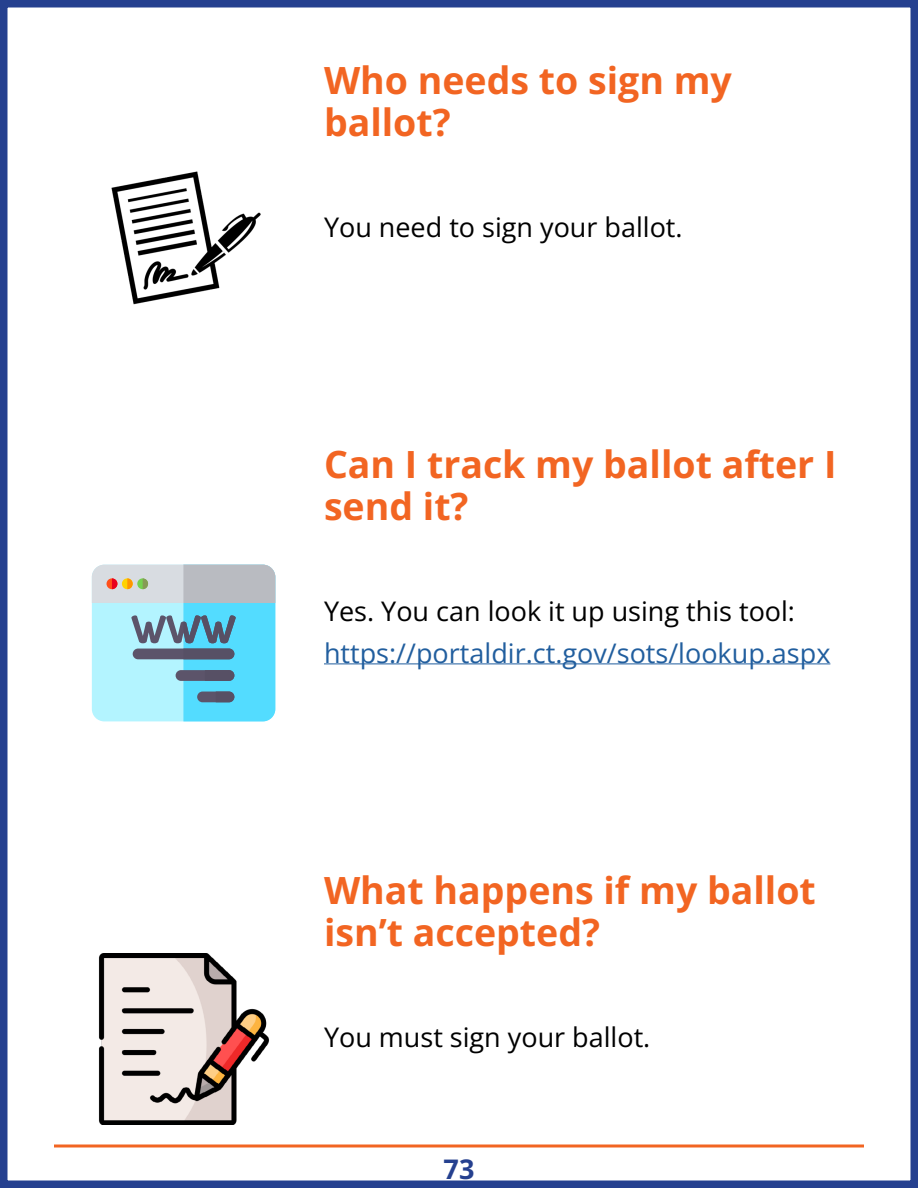
<style>
.page{position:relative;width:918px;height:1188px;background:#fff}
.page>*{position:absolute;margin:0;border:0;box-sizing:border-box;transform-origin:0 0}
.t1{font:700 37.5px/42px "Open Sans";color:#f26522}
.t2{font:27px/42px "Open Sans";color:#215e9e}
.t3{font:27px "Open Sans";color:#000}
.t4{font:700 27px "Open Sans";color:#25408f}
.s1{color:#000}
</style>
<div class="page">
<div style="left:0;top:0;width:918px;height:1188px;border:8px solid #25408f"></div>
<svg style="left:54px;top:1144px;width:810px;height:4px;background:#f58b59"></svg>
<img style="left:111px;top:171px;width:150px;height:134px">
<svg style="left:92px;top:565px;width:183px;height:156px;background:#90cdde"></svg>
<img style="left:98px;top:953px;width:171px;height:171px">
<hr style="left:324px;top:664px;width:506px;height:1px;background:#215e9e">
<h2 class="t1" style="left:324px;top:59px;width:409px">Who needs to sign my ballot?</h2>
<p class="t3" style="left:324px;top:208px;width:360px">You need to sign your ballot.</p>
<h2 class="t1" style="left:324px;top:443px;width:514px">Can I track my ballot after I send it?</h2>
<p class="t2" style="left:324px;top:589px;width:508px"><span class="s1">Yes. You can look it up using this tool: </span>https://portaldir.ct.gov/sots/lookup.aspx</p>
<h2 class="t1" style="left:324px;top:869px;width:493px">What happens if my ballot isn’t accepted?</h2>
<p class="t3" style="left:324px;top:1018px;width:328px">You must sign your ballot.</p>
<p class="t4" style="left:444px;top:1151px;width:32px">73</p>
</div>
